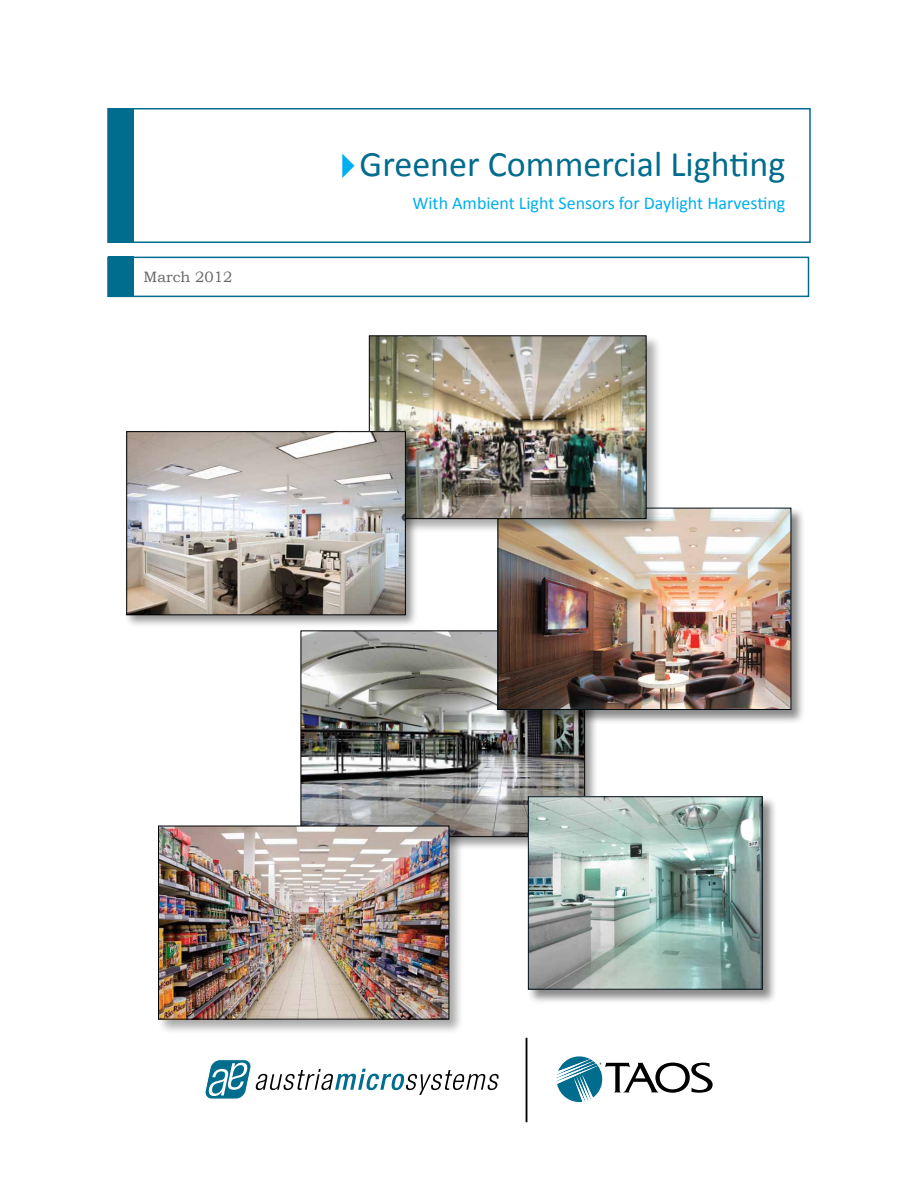
<style>
.page{position:relative;width:918px;height:1188px;background:#fff}
.page>*{position:absolute;margin:0;border:0;box-sizing:border-box;transform-origin:0 0}
.t1{font:36px "Calibri";color:#006c8e}
.t2{font:18px "Calibri";color:#00aeef}
.t3{font:15px "Bookman Old Style";color:#636466}
.s1{color:#00aeef}
</style>
<div class="page">
<div style="left:107px;top:108px;width:704px;height:135px;border:2px solid #006c8e"></div>
<div style="left:107px;top:257px;width:702px;height:40px;border:2px solid #006c8e"></div>
<div style="left:108px;top:109px;width:26px;height:133px;background:#006c8e"></div>
<div style="left:108px;top:257px;width:26px;height:40px;background:#006c8e"></div>
<div style="left:299px;top:629px;width:300px;height:222px;background:#000;opacity:.4"></div>
<img style="left:303px;top:632px;width:280px;height:203px">
<div style="left:527px;top:795px;width:250px;height:209px;background:#000;opacity:.46"></div>
<img style="left:530px;top:798px;width:231px;height:190px">
<div style="left:528px;top:796px;width:235px;height:194px;border:1px solid #010e16"></div>
<div style="left:157px;top:824px;width:308px;height:210px;background:#000;opacity:.33"></div>
<img style="left:160px;top:828px;width:287px;height:190px">
<div style="left:158px;top:826px;width:291px;height:194px;border:1px solid #000"></div>
<div style="left:497px;top:507px;width:309px;height:217px;background:#000;opacity:.46"></div>
<img style="left:500px;top:510px;width:289px;height:198px">
<div style="left:498px;top:508px;width:293px;height:202px;border:1px solid #010e16"></div>
<div style="left:368px;top:334px;width:294px;height:200px;background:#000;opacity:.33"></div>
<img style="left:371px;top:337px;width:274px;height:180px">
<div style="left:369px;top:335px;width:278px;height:184px;border:1px solid #000"></div>
<div style="left:123px;top:428px;width:295px;height:199px;background:#000;opacity:.42"></div>
<img style="left:128px;top:433px;width:276px;height:180px">
<div style="left:126px;top:431px;width:280px;height:184px;border:1px solid #000"></div>
<svg style="left:205px;top:1059px;width:294px;height:40px"></svg>
<hr style="left:526px;top:1038px;width:1px;height:84px;background:#000">
<svg style="left:557px;top:1056px;width:156px;height:47px"></svg>
<p class="t3" style="left:144px;top:268px;width:90px">March 2012</p>
<h1 class="t1" style="left:328px;top:142px;width:459px"><span class="s1">✔</span>Greener Commercial Lighting</h1>
<p class="t2" style="left:413px;top:192px;width:374px">With Ambient Light Sensors for Daylight Harvesting</p>
</div>
